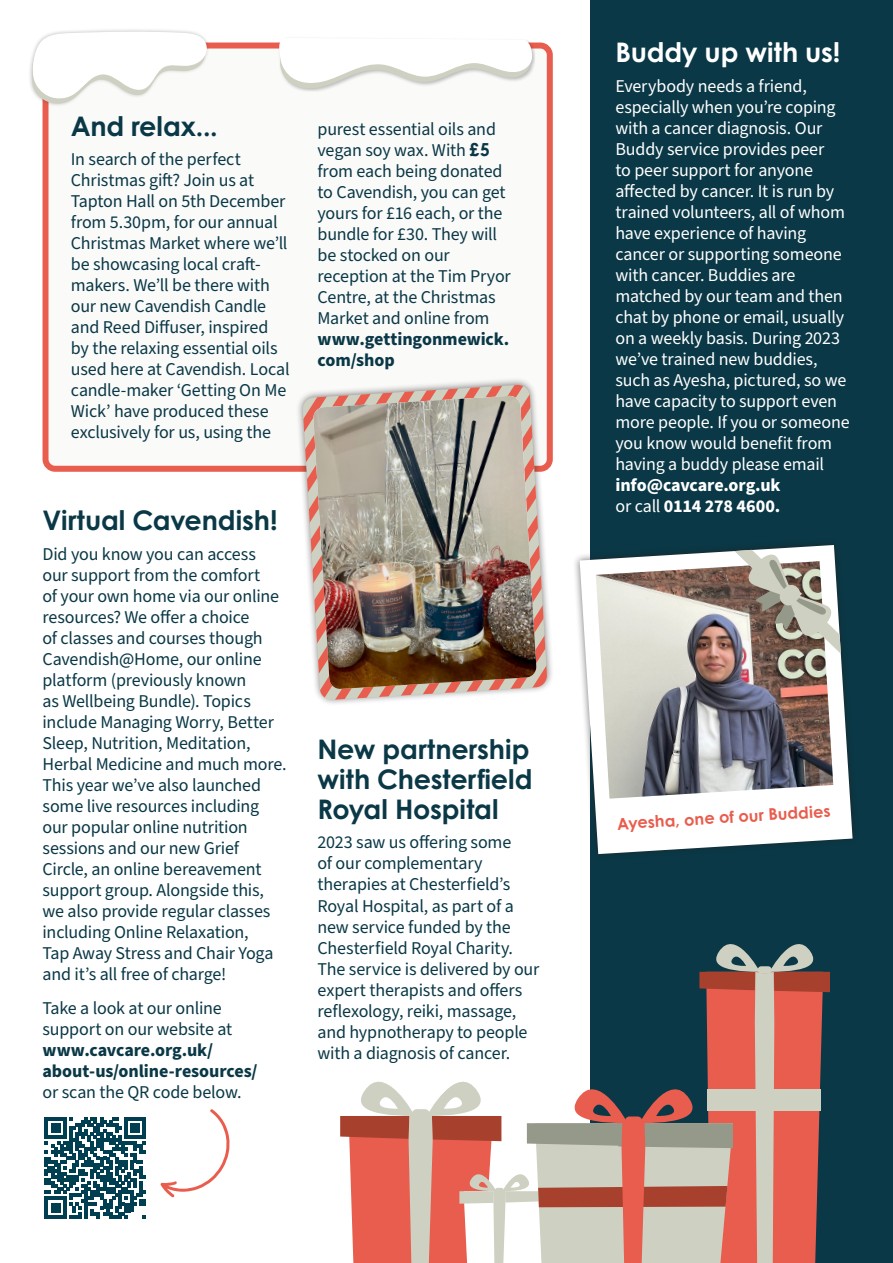
<style>
.page{position:relative;width:893px;height:1263px;background:#fff}
.page>*{position:absolute;margin:0;border:0;box-sizing:border-box;transform-origin:0 0}
.Heading{font:700 27px/30px "Cavendish Cancer Care";letter-spacing:-.005em;color:#0a3846;text-align:justify}
.Heading-2{font:700 27px "Cavendish Cancer Care";letter-spacing:-.005em;color:#fff}
.bodycopy{font:18px/21px "Source Sans Pro";letter-spacing:-.01em;color:#0a3846}
.bodycopy-2{font:18px/21px "Source Sans Pro";letter-spacing:-.01em;color:#fff}
.Subheading{font:700 16.2px "Cavendish Cancer Care";color:#e85d4d}
.s1{font-weight:700}
.s2{font-family:"Cavendish Cancer Care";font-weight:700}
</style>
<div class="page">
<div style="left:590px;top:0;width:303px;height:1263px;background:#0a3846"></div>
<div style="left:46px;top:46px;width:504px;height:423px;background:#fafaf9;border-radius:10px"></div>
<div style="left:43px;top:43px;width:510px;height:429px;border:6px solid #e85d4d;border-radius:10px"></div>
<svg style="left:161px;top:1109px;width:69px;height:88px"></svg>
<svg style="left:248px;top:342px;width:305px;height:362px"></svg>
<svg style="left:302px;top:385px;width:245px;height:315px"></svg>
<img style="left:313px;top:396px;width:224px;height:293px">
<svg style="left:45px;top:1117px;width:101px;height:101px"></svg>
<svg style="left:580px;top:545px;width:272px;height:309px;fill:#fff"></svg>
<img style="left:596px;top:561px;width:237px;height:238px">
<svg style="left:734px;top:549px;width:107px;height:105px;background:#aba59b"></svg>
<svg style="left:340px;top:944px;width:490px;height:319px"></svg>
<div style="left:625px;top:1116px;width:17px;height:10px;background:#e85d4d;border-radius:5px"></div>
<div style="left:29px;top:28px;width:181px;height:79px;background:#231f20;opacity:.23"></div>
<svg style="left:32px;top:31px;width:175px;height:73px"></svg>
<svg style="left:275px;top:40px;width:261px;height:51px"></svg>
<p class="Heading" style="left:71px;top:111px;width:148px">And relax...</p>
<p class="bodycopy" style="left:71px;top:150px;width:220px">In search of the perfect<br>Christmas gift? Join us at<br>Tapton Hall on 5th December from 5.30pm, for our annual<br>Christmas Market where we’ll be showcasing local craft&shy;makers. We’ll be there with our new Cavendish Candle and Reed Diffuser, inspired by the relaxing essential oils used here at Cavendish. Local candle-maker ‘Getting On Me<br>Wick’ have produced these exclusively for us, using the</p>
<p class="Heading" style="left:43px;top:505px;width:237px">Virtual Cavendish!</p>
<p class="bodycopy" style="left:43px;top:544px;width:246px">Did you know you can access<br>our support from the comfort<br>of your own home via our online resources? We offer a choice<br>of classes and courses though<br>Cavendish@Home, our online platform (previously known<br>as Wellbeing Bundle). Topics include Managing Worry, Better<br>Sleep, Nutrition, Meditation,<br>Herbal Medicine and much more.<br>This year we’ve also launched some live resources including our popular online nutrition sessions and our new Grief<br>Circle, an online bereavement support group. Alongside this, we also provide regular classes including Online Relaxation,<br>Tap Away Stress and Chair Yoga and it’s all free of charge!</p>
<p class="bodycopy" style="left:43px;top:997px;width:216px">Take a look at our online support on our website at <span class="s1">www.cavcare.org.uk/ about-us/online-resources/ </span>or scan the QR code below.</p>
<p class="bodycopy" style="left:317px;top:119px;width:195px">purest essential oils and vegan soy wax. With <span class="s2">£5 </span>from each being donated to Cavendish, you can get yours for £16 each, or the bundle for £30. They will be stocked on our reception at the Tim Pryor<br>Centre, at the Christmas<br>Market and online from <span class="s1">www.gettingonmewick. com/shop</span></p>
<p class="Heading" style="left:317px;top:734px;width:217px">New partnership with Chesterfield Royal Hospital</p>
<p class="bodycopy" style="left:317px;top:832px;width:223px">2023 saw us offering some<br>of our complementary therapies at Chesterfield’s<br>Royal Hospital, as part of a new service funded by the<br>Chesterfield Royal Charity.<br>The service is delivered by our expert therapists and offers reflexology, reiki, massage, and hypnotherapy to people with a diagnosis of cancer.</p>
<p class="Heading-2" style="left:615px;top:36px;width:227px">Buddy up with us!</p>
<p class="bodycopy-2" style="left:615px;top:76px;width:236px">Everybody needs a friend, especially when you’re coping with a cancer diagnosis. Our<br>Buddy service provides peer<br>to peer support for anyone affected by cancer. It is run by trained volunteers, all of whom have experience of having cancer or supporting someone with cancer. Buddies are matched by our team and then chat by phone or email, usually on a weekly basis. During 2023 we’ve trained new buddies, such as Ayesha, pictured, so we have capacity to support even more people. If you or someone you know would benefit from having a buddy please email <span class="s1">info@cavcare.org.uk<br></span>or call <span class="s1">0114 278 4600.</span></p>
<p class="Subheading" style="left:616px;top:813px;width:215px;rotate:-3deg">Ayesha, one of our Buddies</p>
</div>
